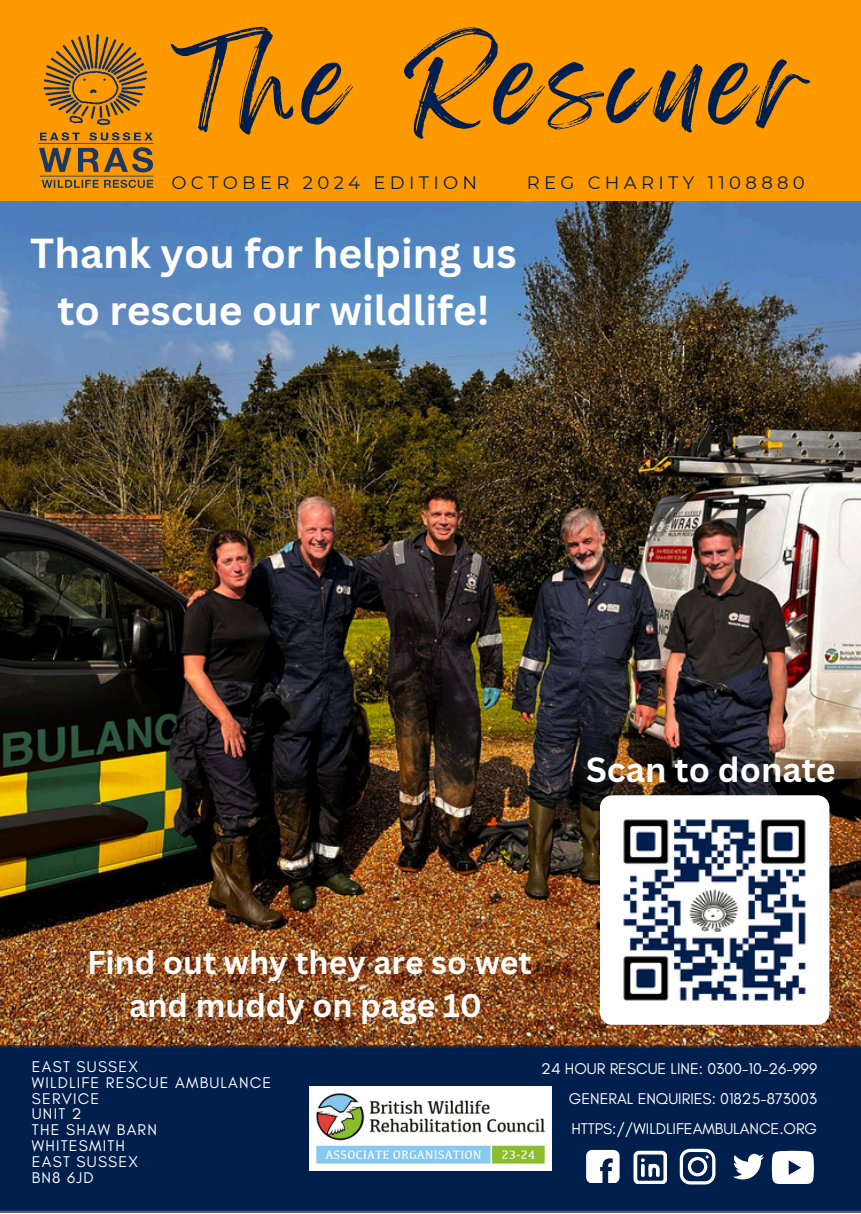
<style>
.page{position:relative;width:861px;height:1214px;background:#fff}
.page>*{position:absolute;margin:0;border:0;box-sizing:border-box;transform-origin:0 0}
.t1{font:97.4px "Feeling Passionate";letter-spacing:.095em;color:#001f4d}
.t2{font:700 40.8px/57px "Canva Sans";color:#fefefe;text-align:center}
.t3{font:700 34px "Canva Sans";color:#fefefe}
.t4{font:700 32px/43.6px "Canva Sans";color:#fefefe;text-align:center}
.t5{font:18px "Montserrat";letter-spacing:.24em;color:#001f4d}
.t6{font:15.8px/30px "Glacial Indifference";letter-spacing:.075em;color:#fff}
</style>
<div class="page">
<img style="left:0;top:200px;width:861px;height:851px">
<div style="left:1px;top:1045px;width:860px;height:167px;background:#001f4d"></div>
<div style="left:0;top:0;width:861px;height:200px;background:#f90"></div>
<img style="left:37px;top:33px;width:117px;height:156px">
<svg style="left:586px;top:1149px;width:33px;height:33px"></svg>
<svg style="left:680px;top:1148px;width:35px;height:36px"></svg>
<svg style="left:634px;top:1150px;width:32px;height:33px"></svg>
<svg style="left:733px;top:1153px;width:31px;height:26px"></svg>
<svg style="left:772px;top:1150px;width:42px;height:33px"></svg>
<img style="left:600px;top:795px;width:229px;height:229px;border-radius:12px">
<img style="left:310px;top:1086px;width:241px;height:84px">
<p class="t1" style="left:172px;top:5px;width:637px">The Rescuer</p>
<p class="t5" style="left:172px;top:171px;width:307px">OCTOBER 2024 EDITION</p>
<p class="t5" style="left:527px;top:171px;width:280px">REG CHARITY 1108880</p>
<p class="t2" style="left:30px;top:223px;width:488px">Thank you for helping us to rescue our wildlife!</p>
<p class="t3" style="left:586px;top:746px;width:251px">Scan to donate</p>
<p class="t4" style="left:87px;top:939px;width:446px">Find out why they are so wet and muddy on page 10</p>
<h3 class="t6" style="left:32px;top:1051px;width:108px">EAST SUSSEX</h3>
<h3 class="t6" style="left:32px;top:1074px;width:241px;line-height:15.8px">WILDLIFE RESCUE AMBULANCE<br>SERVICE</h3>
<p class="t6" style="left:32px;top:1098px;width:51px">UNIT 2</p>
<p class="t6" style="left:32px;top:1114px;width:127px">THE SHAW BARN</p>
<p class="t6" style="left:32px;top:1130px;width:95px">WHITESMITH</p>
<p class="t6" style="left:32px;top:1146px;width:108px">EAST SUSSEX</p>
<p class="t6" style="left:32px;top:1162px;width:63px">BN8 6JD</p>
<p class="t6" style="left:569px;top:1053px;width:250px;text-align:justify;text-indent:-28px">24 HOUR RESCUE LINE: 0300-10-26-999<br>GENERAL ENQUIRIES: 01825-873003<br>HTTPS://WILDLIFEAMBULANCE.ORG</p>
</div>
